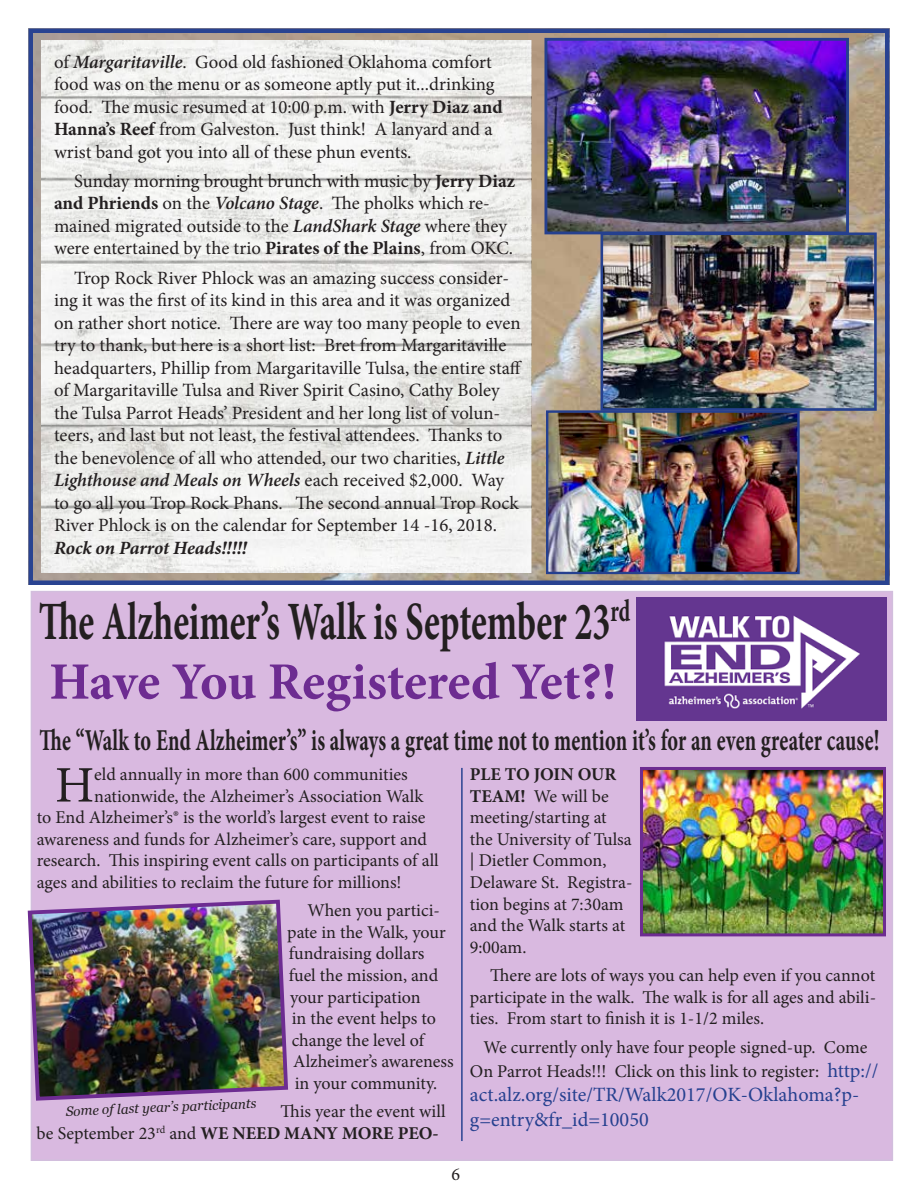
<style>
.page{position:relative;width:918px;height:1188px;background:#fff}
.page>*{position:absolute;margin:0;border:0;box-sizing:border-box;transform-origin:0 0}
.t1{font:700 54px "Minion Pro";color:#231f20;scale:.67 1}
.t2{font:700 52.5px "Minion Pro";letter-spacing:-.005em;color:#6d2c91}
.t3{font:51.3px "Minion Pro";color:#231f20}
.t4{font:700 30.3px "Minion Pro";letter-spacing:.01em;color:#231f20;scale:.67 1}
.t5{font:20.25px/24.3px "Minion Pro";color:#25408f}
.t6{font:18.75px/22.5px "Minion Pro";letter-spacing:-.005em;color:#231f20}
.t7{font:italic 700 18.75px "Minion Pro";letter-spacing:-.005em;color:#231f20}
.t8{font:18px/21.6px "Minion Pro";color:#231f20}
.t9{font:italic 13.5px "Georgia";color:#231f20}
.s1{font-weight:600;font-style:italic}
.s2{font-weight:700}
.s3{font-size:20.25px;color:#25408f}
</style>
<div class="page">
<div style="left:31px;top:591px;width:862px;height:570px;background:#d9b9e0"></div>
<img style="left:637px;top:597px;width:249px;height:123px">
<img style="left:644px;top:771px;width:238px;height:161px">
<div style="left:640px;top:767px;width:246px;height:169px;border:3px solid #6d2c91"></div>
<hr style="left:461px;top:768px;width:2px;height:373px;background:#294391">
<img style="left:27px;top:898px;width:261px;height:205px">
<img style="left:33px;top:33px;width:852px;height:547px">
<div style="left:28px;top:28px;width:862px;height:557px;border:4px solid #294391"></div>
<img style="left:42px;top:40px;width:489px;height:533px">
<img style="left:548px;top:42px;width:297px;height:188px">
<div style="left:544px;top:38px;width:305px;height:196px;border:3px solid #25408f"></div>
<img style="left:605px;top:236px;width:268px;height:171px">
<div style="left:601px;top:232px;width:276px;height:179px;border:3px solid #25408f"></div>
<img style="left:549px;top:413px;width:248px;height:158px">
<div style="left:546px;top:410px;width:254px;height:164px;border:2px solid #25408f"></div>
<p class="t6" style="left:54px;top:50px;width:450px">of <span class="s1">Margaritaville</span>. Good old fashioned Oklahoma comfort food was on the menu or as someone aptly put it...drinking food. The music resumed at 10:00 p.m. with <span class="s2">Jerry Diaz and Hanna’s Reef</span> from Galveston. Just think! A lanyard and a wrist band got you into all of these phun events.</p>
<p class="t6" style="left:54px;top:170px;width:463px;text-indent:20px">Sunday morning brought brunch with music by <span class="s2">Jerry Diaz and Phriends</span> on the <span class="s1">Volcano Stage</span>. The pholks which re&shy;mained migrated outside to the <span class="s1">LandShark Stage</span> where they were entertained by the trio <span class="s2">Pirates of the Plains</span>, from OKC.</p>
<p class="t6" style="left:54px;top:266px;width:470px;text-indent:20px">Trop Rock River Phlock was an amazing success consider&shy;ing it was the first of its kind in this area and it was organized on rather short notice. There are way too many people to even try to thank, but here is a short list: Bret from Margaritaville headquarters, Phillip from Margaritaville Tulsa, the entire staff of Margaritaville Tulsa and River Spirit Casino, Cathy Boley the Tulsa Parrot Heads’ President and her long list of volun&shy;teers, and last but not least, the festival attendees. Thanks to the benevolence of all who attended, our two charities, <span class="s1">Little Lighthouse and Meals on Wheels</span> each received $2,000. Way to go all you Trop Rock Phans. The second annual Trop Rock River Phlock is on the calendar for September 14 -16, 2018.</p>
<p class="t7" style="left:54px;top:534px;width:195px">Rock on Parrot Heads!!!!!</p>
<h1 class="t1" style="left:39px;top:584px;width:884px">The Alzheimer’s Walk is September 23<sup>rd</sup></h1>
<h2 class="t2" style="left:49px;top:645px;width:569px">Have You Registered Yet?!</h2>
<h3 class="t4" style="left:40px;top:719px;width:1255px">The “Walk to End Alzheimer’s” is always a great time not to mention it’s for an even greater cause!</h3>
<h3 class="t3" style="left:55px;top:751px;width:41px">H</h3>
<p class="t8" style="left:94px;top:763px;width:315px">eld annually in more than 600 communities</p>
<p class="t8" style="left:94px;top:785px;width:331px">nationwide, the Alzheimer’s Association Walk</p>
<p class="t8" style="left:37px;top:807px;width:390px">to End Alzheimer’s® is the world’s largest event to raise</p>
<p class="t8" style="left:37px;top:828px;width:392px">awareness and funds for Alzheimer’s care, support and</p>
<p class="t8" style="left:37px;top:850px;width:404px">research. This inspiring event calls on participants of all</p>
<p class="t8" style="left:37px;top:871px;width:366px">ages and abilities to reclaim the future for millions!</p>
<p class="t8" style="left:307px;top:900px;width:134px">When you partici-</p>
<p class="t8" style="left:287px;top:921px;width:160px">pate in the Walk, your</p>
<p class="t8" style="left:289px;top:943px;width:137px">fundraising dollars</p>
<p class="t8" style="left:289px;top:965px;width:151px">fuel the mission, and</p>
<p class="t8" style="left:290px;top:986px;width:132px">your participation</p>
<p class="t8" style="left:292px;top:1008px;width:146px">in the event helps to</p>
<p class="t8" style="left:292px;top:1029px;width:134px">change the level of</p>
<p class="t8" style="left:293px;top:1051px;width:162px">Alzheimer’s awareness</p>
<p class="t8" style="left:295px;top:1073px;width:144px">in your community.</p>
<p class="t8" style="left:37px;top:1101px;width:410px;text-indent:244px">This year the event will be September 23<sup>rd</sup> and <span class="s2">WE NEED MANY MORE PEO-</span></p>
<p class="t9" style="left:65px;top:1104px;width:192px;rotate:-3deg">Some of last year’s participants</p>
<p class="t8" style="left:451px;top:1164px;width:10px">6</p>
<p class="t8" style="left:470px;top:764px;width:164px"><span class="s2">PLE TO JOIN OUR<br>TEAM!</span> We will be meeting/starting at the University of Tulsa | Dietler Common,<br>Delaware St. Registra&shy;tion begins at 7:30am and the Walk starts at<br>9:00am.</p>
<p class="t8" style="left:470px;top:965px;width:408px;text-align:justify;text-indent:20px">There are lots of ways you can help even if you cannot participate in the walk. The walk is for all ages and abili&shy;ties. From start to finish it is 1-1/2 miles.</p>
<p class="t8" style="left:470px;top:1035px;width:410px;line-height:24.3px;text-align:center">We currently only have four people signed-up. Come<br>On Parrot Heads!!! Click on this link to register: <span class="s3">http://</span></p>
<p class="t5" style="left:470px;top:1083px;width:391px">act.alz.org/site/TR/Walk2017/OK-Oklahoma?p&shy;g=entry&amp;fr_id=10050</p>
</div>
